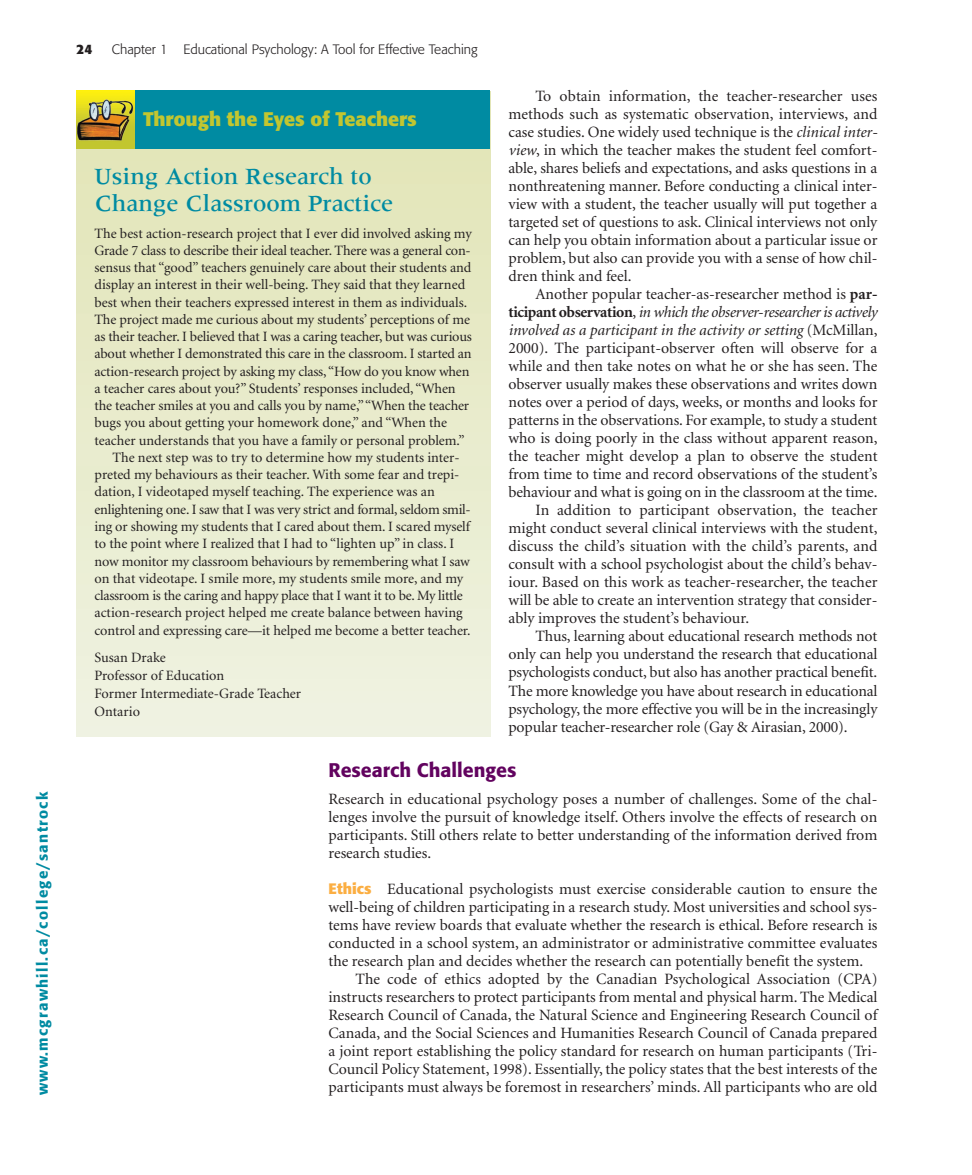
<style>
.page{position:relative;width:972px;height:1175px;background:#fff}
.page>*{position:absolute;margin:0;border:0;box-sizing:border-box;transform-origin:0 0}
.t1{font:500 24px/27px "Meridien";color:#008ba2}
.t2{font:700 19.5px "Formata";color:#c2c630}
.t3{font:500 19.5px "Formata";color:#62035f}
.t4{font:15.75px/18px "Minion";color:#231f20;text-align:justify}
.t5{font:italic 15.75px "Minion";letter-spacing:-.01em;color:#231f20}
.t6{font:500 15px "Formata";letter-spacing:.085em;color:#008ba2}
.t7{font:14.25px/18px "Minion";letter-spacing:-.005em;color:#231f20}
.t8{font:300 13.5px "Formata";color:#231f20}
.t9{font:700 13.5px "Formata";color:#231f20}
.s1{font-style:italic}
.s2{font-weight:700}
.s3{font-weight:700;font-style:normal}
.s4{font-style:normal}
.s5{font-family:"Formata";font-weight:700;font-size:15px;color:#fbae42}
</style>
<div class="page">
<svg style="left:76px;top:90px;width:415px;height:647px;background:#d6e3c7"></svg>
<p class="t6" style="left:37px;top:1095px;width:305px;rotate:-90deg">www.mcgrawhill.ca/college/santrock</p>
<p class="t9" style="left:76px;top:45px;width:17px">24</p>
<p class="t8" style="left:112px;top:45px;width:367px">Chapter 1 Educational Psychology: A Tool for Effective Teaching</p>
<p class="t4" style="left:508px;top:88px;width:371px;text-indent:27px">To obtain information, the teacher-researcher uses methods such as systematic observation, interviews, and case studies. One widely used technique is the <span class="s1">clinical inter&shy;view</span>, in which the teacher makes the student feel comfort&shy;able, shares beliefs and expectations, and asks questions in a nonthreatening manner. Before conducting a clinical inter&shy;view with a student, the teacher usually will put together a targeted set of questions to ask. Clinical interviews not only can help you obtain information about a particular issue or problem, but also can provide you with a sense of how chil&shy;dren think and feel.</p>
<p class="t4" style="left:536px;top:286px;width:344px">Another popular teacher-as-researcher method is <span class="s2">par-</span></p>
<p class="t5" style="left:509px;top:306px;width:370px"><span class="s3">ticipant observation</span><span class="s4">,</span>in which the observer-researcher is actively</p>
<p class="t5" style="left:509px;top:324px;width:370px">involved as a participant in the activity or setting <span class="s4">(McMillan,</span></p>
<p class="t4" style="left:509px;top:340px;width:371px">2000). The participant-observer often will observe for a</p>
<p class="t4" style="left:509px;top:358px;width:370px">while and then take notes on what he or she has seen. The</p>
<p class="t4" style="left:509px;top:376px;width:370px">observer usually makes these observations and writes down</p>
<p class="t4" style="left:509px;top:394px;width:370px">notes over a period of days, weeks, or months and looks for</p>
<p class="t4" style="left:509px;top:412px;width:371px">patterns in the observations. For example, to study a student</p>
<p class="t4" style="left:509px;top:430px;width:371px">who is doing poorly in the class without apparent reason,</p>
<p class="t4" style="left:509px;top:448px;width:371px">the teacher might develop a plan to observe the student</p>
<p class="t4" style="left:509px;top:466px;width:371px">from time to time and record observations of the student’s</p>
<p class="t4" style="left:509px;top:484px;width:371px">behaviour and what is going on in the classroom at the time.</p>
<p class="t4" style="left:536px;top:502px;width:344px">In addition to participant observation, the teacher</p>
<p class="t4" style="left:509px;top:520px;width:371px">might conduct several clinical interviews with the student,</p>
<p class="t4" style="left:509px;top:538px;width:370px">discuss the child’s situation with the child’s parents, and</p>
<p class="t4" style="left:509px;top:556px;width:371px">consult with a school psychologist about the child’s behav-</p>
<p class="t4" style="left:509px;top:574px;width:371px">iour. Based on this work as teacher-researcher, the teacher</p>
<p class="t4" style="left:509px;top:592px;width:370px">will be able to create an intervention strategy that consider-</p>
<p class="t4" style="left:509px;top:610px;width:242px">ably improves the student’s behaviour.</p>
<p class="t4" style="left:536px;top:628px;width:344px">Thus, learning about educational research methods not</p>
<p class="t4" style="left:509px;top:646px;width:371px">only can help you understand the research that educational</p>
<p class="t4" style="left:509px;top:664px;width:370px">psychologists conduct, but also has another practical benefit.</p>
<p class="t4" style="left:509px;top:682px;width:370px">The more knowledge you have about research in educational</p>
<p class="t4" style="left:509px;top:700px;width:370px">psychology, the more effective you will be in the increasingly</p>
<p class="t4" style="left:509px;top:718px;width:341px">popular teacher-researcher role (Gay &amp; Airasian, 2000).</p>
<p class="t3" style="left:328px;top:762px;width:189px">Research Challenges</p>
<p class="t4" style="left:328px;top:790px;width:550px">Research in educational psychology poses a number of challenges. Some of the chal&shy;lenges involve the pursuit of knowledge itself. Others involve the effects of research on participants. Still others relate to better understanding of the information derived from research studies.</p>
<p class="t4" style="left:328px;top:880px;width:550px"><span class="s5">Ethics</span> Educational psychologists must exercise considerable caution to ensure the</p>
<p class="t4" style="left:328px;top:898px;width:550px">well-being of children participating in a research study. Most universities and school sys-</p>
<p class="t4" style="left:328px;top:916px;width:550px">tems have review boards that evaluate whether the research is ethical. Before research is</p>
<p class="t4" style="left:328px;top:934px;width:551px">conducted in a school system, an administrator or administrative committee evaluates</p>
<p class="t4" style="left:328px;top:952px;width:536px">the research plan and decides whether the research can potentially benefit the system.</p>
<p class="t4" style="left:355px;top:970px;width:524px">The code of ethics adopted by the Canadian Psychological Association (CPA)</p>
<p class="t4" style="left:328px;top:988px;width:550px">instructs researchers to protect participants from mental and physical harm. The Medical</p>
<p class="t4" style="left:328px;top:1006px;width:550px">Research Council of Canada, the Natural Science and Engineering Research Council of</p>
<p class="t4" style="left:328px;top:1024px;width:551px">Canada, and the Social Sciences and Humanities Research Council of Canada prepared</p>
<p class="t4" style="left:328px;top:1042px;width:551px">a joint report establishing the policy standard for research on human participants (Tri-</p>
<p class="t4" style="left:328px;top:1060px;width:550px">Council Policy Statement, 1998). Essentially, the policy states that the best interests of the</p>
<p class="t4" style="left:328px;top:1078px;width:550px">participants must always be foremost in researchers’ minds. All participants who are old</p>
<p class="t2" style="left:143px;top:112px;width:275px">Through the Eyes of Teachers</p>
<h1 class="t1" style="left:94px;top:165px;width:300px">Using Action Research to<br>Change Classroom Practice</h1>
<p class="t7" style="left:94px;top:225px;width:379px">The best action-research project that I ever did involved asking my</p>
<p class="t7" style="left:94px;top:242px;width:378px">Grade 7 class to describe their ideal teacher. There was a general con-</p>
<p class="t7" style="left:94px;top:260px;width:378px">sensus that “good” teachers genuinely care about their students and</p>
<p class="t7" style="left:94px;top:277px;width:372px">display an interest in their well-being. They said that they learned</p>
<p class="t7" style="left:94px;top:294px;width:374px">best when their teachers expressed interest in them as individuals.</p>
<p class="t7" style="left:94px;top:311px;width:377px">The project made me curious about my students’ perceptions of me</p>
<p class="t7" style="left:94px;top:329px;width:379px">as their teacher. I believed that I was a caring teacher, but was curious</p>
<p class="t7" style="left:94px;top:346px;width:379px">about whether I demonstrated this care in the classroom. I started an</p>
<p class="t7" style="left:94px;top:363px;width:376px">action-research project by asking my class,“How do you know when</p>
<p class="t7" style="left:94px;top:380px;width:363px">a teacher cares about you?” Students’ responses included, “When</p>
<p class="t7" style="left:94px;top:398px;width:376px">the teacher smiles at you and calls you by name,”“When the teacher</p>
<p class="t7" style="left:94px;top:415px;width:354px">bugs you about getting your homework done,” and “When the</p>
<p class="t7" style="left:94px;top:432px;width:372px">teacher understands that you have a family or personal problem.”</p>
<p class="t7" style="left:113px;top:449px;width:349px">The next step was to try to determine how my students inter-</p>
<p class="t7" style="left:94px;top:467px;width:367px">preted my behaviours as their teacher. With some fear and trepi-</p>
<p class="t7" style="left:94px;top:484px;width:342px">dation, I videotaped myself teaching. The experience was an</p>
<p class="t7" style="left:94px;top:501px;width:378px">enlightening one. I saw that I was very strict and formal, seldom smil-</p>
<p class="t7" style="left:94px;top:518px;width:377px">ing or showing my students that I cared about them. I scared myself</p>
<p class="t7" style="left:94px;top:536px;width:361px">to the point where I realized that I had to “lighten up” in class. I</p>
<p class="t7" style="left:94px;top:553px;width:377px">now monitor my classroom behaviours by remembering what I saw</p>
<p class="t7" style="left:94px;top:570px;width:370px">on that videotape. I smile more, my students smile more, and my</p>
<p class="t7" style="left:94px;top:587px;width:370px">classroom is the caring and happy place that I want it to be. My little</p>
<p class="t7" style="left:94px;top:605px;width:370px">action-research project helped me create balance between having</p>
<p class="t7" style="left:94px;top:622px;width:378px">control and expressing care—it helped me become a better teacher.</p>
<p class="t7" style="left:94px;top:649px;width:208px">Susan Drake<br>Professor of Education<br>Former Intermediate-Grade Teacher<br>Ontario</p>
</div>
